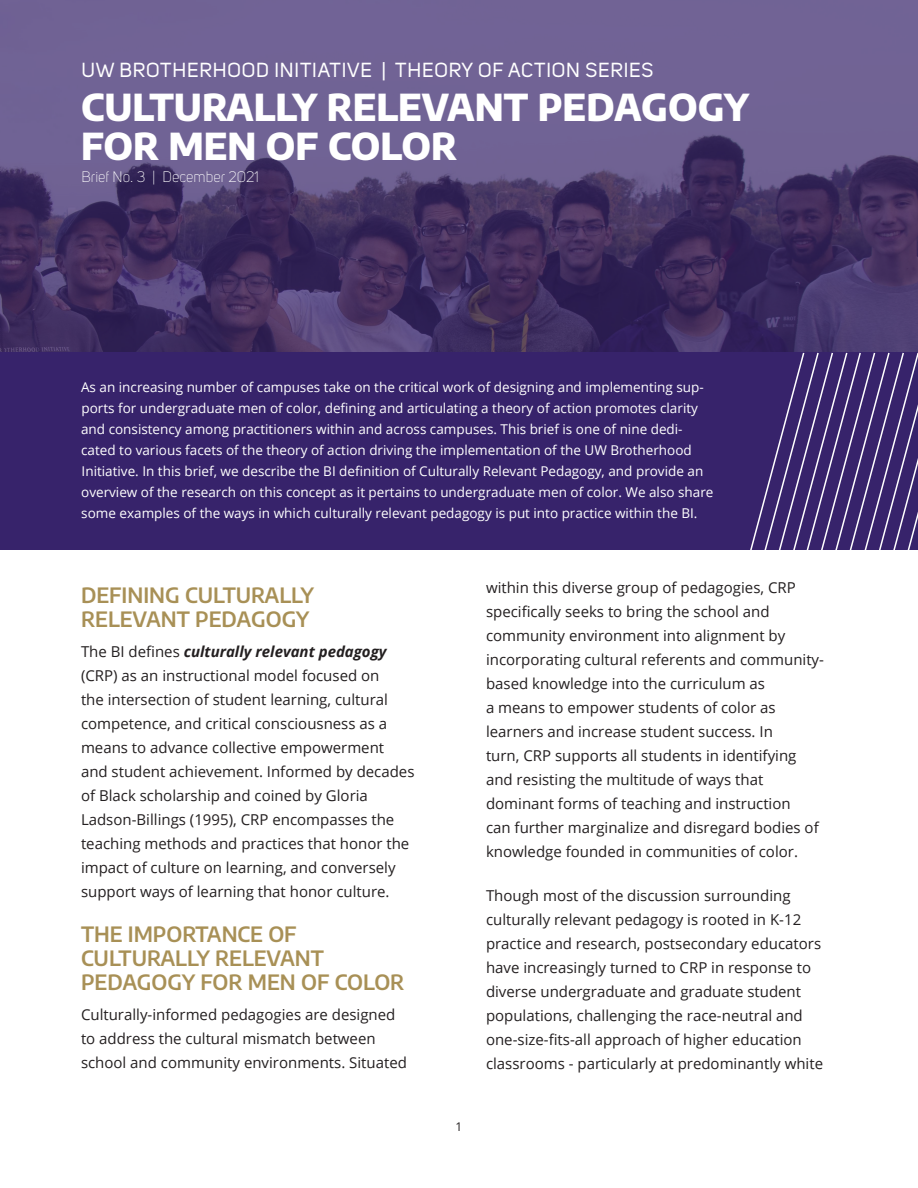
<style>
.page{position:relative;width:918px;height:1188px;background:#fff}
.page>*{position:absolute;margin:0;border:0;box-sizing:border-box;transform-origin:0 0}
.t1{font:800 36.9px "Encode Sans";color:#fff}
.t2{font:600 21px/24px "Encode Sans";color:#a89056}
.t3{font:20.1px "Uni Sans";letter-spacing:.04em;color:#fff}
.t4{font:15px/24px "Open Sans";color:#231f20}
.t5{font:300 15px "Uni Sans";color:#fff}
.t6{font:13.5px/21px "Open Sans";color:#fff}
.t7{font:12px "Open Sans";color:#231f20}
.s1{font-weight:700;font-style:italic}
</style>
<div class="page">
<svg style="left:0;top:0;width:918px;height:352px;background:#58487a"></svg>
<div style="left:0;top:352px;width:918px;height:198px;background:#37236b"></div>
<svg style="left:736px;top:351px;width:182px;height:199px"></svg>
<p class="t3" style="left:81px;top:58px;width:574px">UW BROTHERHOOD INITIATIVE | THEORY OF ACTION SERIES</p>
<p class="t1" style="left:81px;top:82px;width:669px">CULTURALLY RELEVANT PEDAGOGY</p>
<p class="t1" style="left:81px;top:121px;width:377px">FOR MEN OF COLOR</p>
<p class="t5" style="left:81px;top:168px;width:179px">Brief No. 3 | December 2021</p>
<p class="t6" style="left:81px;top:376px;width:634px">As an increasing number of campuses take on the critical work of designing and implementing sup&shy;ports for undergraduate men of color, defining and articulating a theory of action promotes clarity and consistency among practitioners within and across campuses. This brief is one of nine dedi&shy;cated to various facets of the theory of action driving the implementation of the UW Brotherhood Initiative. In this brief, we describe the BI definition of Culturally Relevant Pedagogy, and provide an overview of the research on this concept as it pertains to undergraduate men of color. We also share some examples of the ways in which culturally relevant pedagogy is put into practice within the BI.</p>
<p class="t2" style="left:81px;top:582px;width:234px">DEFINING CULTURALLY<br>RELEVANT PEDAGOGY</p>
<p class="t4" style="left:81px;top:640px;width:335px">The BI defines <span class="s1">culturally relevant pedagogy </span>(CRP) as an instructional model focused on<br>the intersection of student learning, cultural competence, and critical consciousness as a means to advance collective empowerment and student achievement. Informed by decades of Black scholarship and coined by Gloria Ladson-Billings (1995), CRP encompasses the teaching methods and practices that honor the impact of culture on learning, and conversely support ways of learning that honor culture.</p>
<p class="t2" style="left:81px;top:921px;width:325px">THE IMPORTANCE OF<br>CULTURALLY RELEVANT<br>PEDAGOGY FOR MEN OF COLOR</p>
<p class="t4" style="left:81px;top:1003px;width:328px">Culturally-informed pedagogies are designed to address the cultural mismatch between school and community environments. Situated</p>
<p class="t7" style="left:455px;top:1119px;width:8px">1</p>
<p class="t4" style="left:486px;top:575px;width:340px">within this diverse group of pedagogies, CRP specifically seeks to bring the school and community environment into alignment by incorporating cultural referents and community&shy;based knowledge into the curriculum as<br>a means to empower students of color as learners and increase student success. In<br>turn, CRP supports all students in identifying and resisting the multitude of ways that dominant forms of teaching and instruction<br>can further marginalize and disregard bodies of knowledge founded in communities of color.</p>
<p class="t4" style="left:486px;top:883px;width:339px">Though most of the discussion surrounding culturally relevant pedagogy is rooted in K-12 practice and research, postsecondary educators have increasingly turned to CRP in response to diverse undergraduate and graduate student populations, challenging the race-neutral and one-size-fits-all approach of higher education classrooms - particularly at predominantly white</p>
</div>
